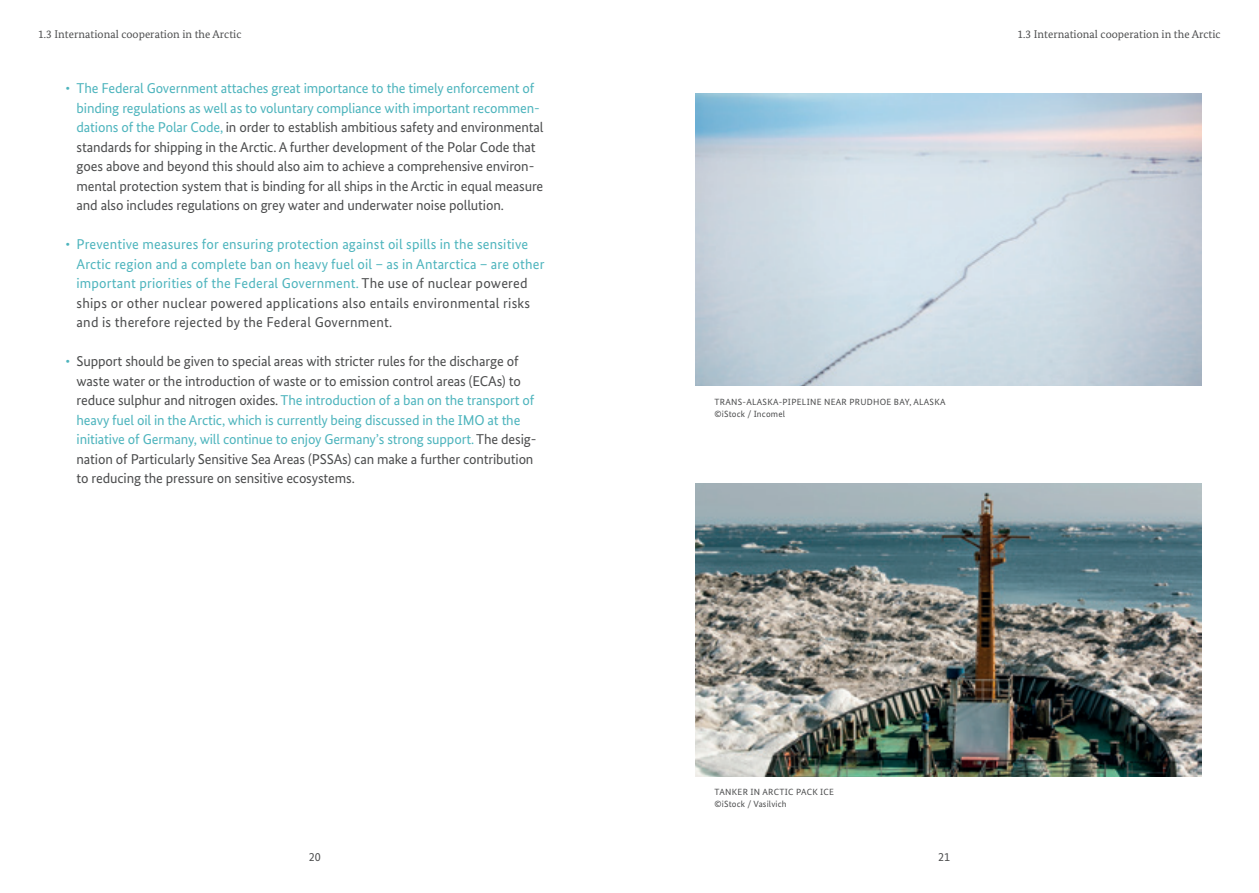
<style>
.page{position:relative;width:1259px;height:893px;background:#fff}
.page>*{position:absolute;margin:0;border:0;box-sizing:border-box;transform-origin:0 0}
.t1{font:14.25px/19.5px "Bundes Sans";letter-spacing:-.01em;color:#4b4c4d}
.t2{font:14.25px/19.5px "Bundes Sans";letter-spacing:.01em;color:#4db4bd}
.t3{font:12px "Bundes Sans";color:#4b4c4d}
.t4{font:11.25px "Bundes Serif";letter-spacing:.005em;color:#4b4c4d}
.t5{font:9px "Bundes Sans";letter-spacing:.03em;color:#4b4c4d}
.s1{color:#4db4bd}
.s2{color:#4b4c4d}
</style>
<div class="page">
<img style="left:695px;top:93px;width:506px;height:293px">
<img style="left:695px;top:483px;width:506px;height:293px">
<p class="t4" style="left:38px;top:28px;width:205px">1.3 International cooperation in the Arctic</p>
<p class="t4" style="left:1017px;top:28px;width:205px">1.3 International cooperation in the Arctic</p>
<p class="t1" style="left:77px;top:78px;width:468px;text-indent:-11px"><span class="s1">• The Federal Government attaches great importance to the timely enforcement of binding regulations as well as to voluntary compliance with important recommen&shy;dations of the Polar Code,</span> in order to establish ambitious safety and environmental standards for shipping in the Arctic. A further development of the Polar Code that goes above and beyond this should also aim to achieve a comprehensive environ&shy;mental protection system that is binding for all ships in the Arctic in equal measure and also includes regulations on grey water and underwater noise pollution.</p>
<p class="t2" style="left:77px;top:234px;width:469px;text-indent:-11px">• Preventive measures for ensuring protection against oil spills in the sensitive Arctic region and a complete ban on heavy fuel oil – as in Antarctica – are other important priorities of the Federal Government. <span class="s2">The use of nuclear powered ships or other nuclear powered applications also entails environmental risks and is therefore rejected by the Federal Government.</span></p>
<p class="t1" style="left:77px;top:351px;width:461px;text-indent:-11px"><span class="s1">•</span> Support should be given to special areas with stricter rules for the discharge of waste water or the introduction of waste or to emission control areas (ECAs) to reduce sulphur and nitrogen oxides. <span class="s1">The introduction of a ban on the transport of heavy fuel oil in the Arctic, which is currently being discussed in the IMO at the initiative of Germany, will continue to enjoy Germany’s strong support.</span> The desig&shy;nation of Particularly Sensitive Sea Areas (PSSAs) can make a further contribution to reducing the pressure on sensitive ecosystems.</p>
<p class="t3" style="left:309px;top:850px;width:13px">20</p>
<p class="t5" style="left:714px;top:396px;width:232px">TRANS-ALASKA-PIPELINE NEAR PRUDHOE BAY, ALASKA</p>
<p class="t5" style="left:714px;top:408px;width:72px">©iStock / Incomel</p>
<p class="t5" style="left:714px;top:786px;width:121px">TANKER IN ARCTIC PACK ICE</p>
<p class="t5" style="left:714px;top:798px;width:74px">©iStock / Vasilvich</p>
<p class="t3" style="left:938px;top:850px;width:13px">21</p>
</div>
